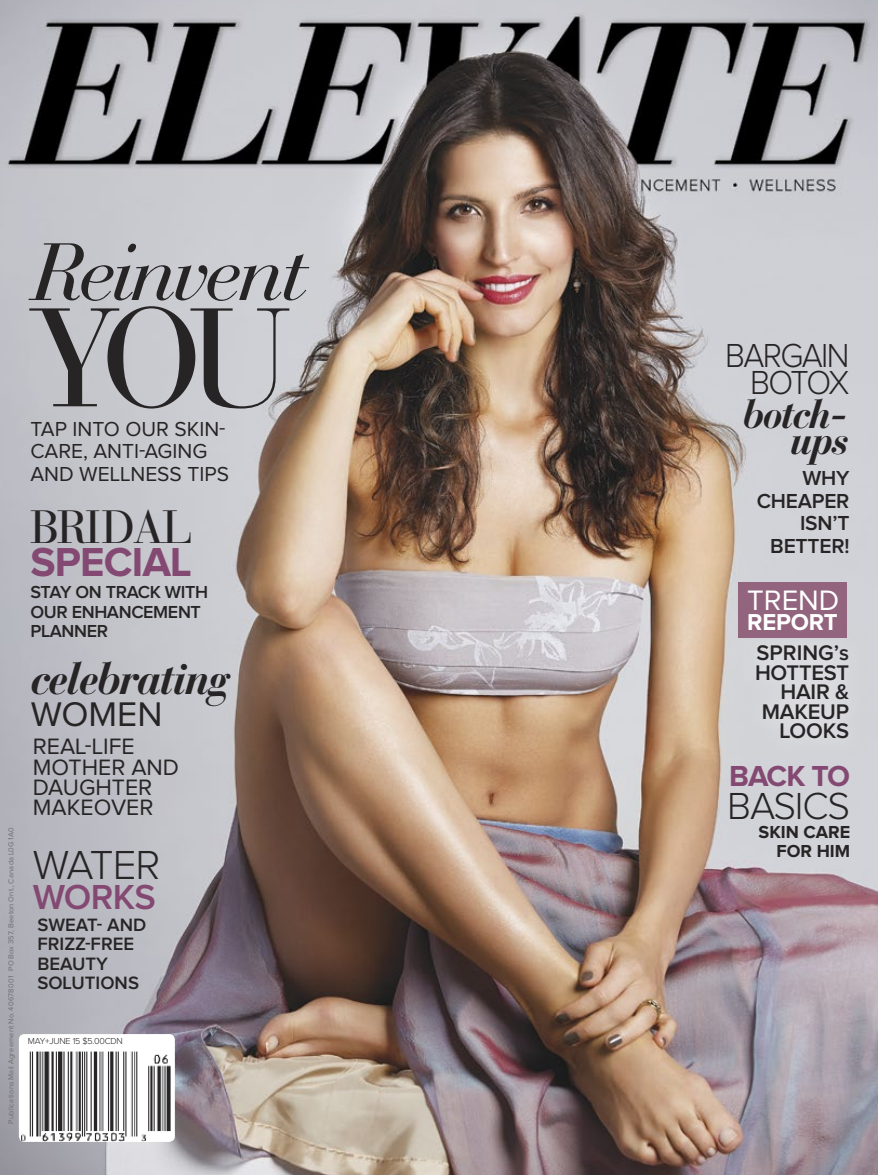
<style>
.page{position:relative;width:878px;height:1175px;background:#fff}
.page>*{position:absolute;margin:0;border:0;box-sizing:border-box;transform-origin:0 0}
.t1{font:139.05px "Bauer Bodoni";color:#272425}
.t2{font:italic 80.55px "Bauer Bodoni";letter-spacing:-.06em;color:#272425;scale:1.06 1}
.t3{font:46.35px "Bauer Bodoni";letter-spacing:-.05em;color:#272425}
.t4{font:italic 700 44.85px "Bauer Bodoni";letter-spacing:-.05em;color:#272425}
.t5{font:700 42px "Proxima Nova";letter-spacing:-.02em;color:#844972}
.t6{font:300 42px "Proxima Nova";letter-spacing:-.045em;color:#272425}
.t7{font:italic 700 40.5px "Bauer Bodoni";letter-spacing:-.05em;color:#272425}
.t8{font:300 39px "Proxima Nova";letter-spacing:-.03em;color:#272425}
.t9{font:600 36px "Proxima Nova";letter-spacing:-.02em;color:#844972}
.t10{font:35.4px "Proxima Nova";color:#272425}
.t11{font:300 34.5px/27px "Proxima Nova";letter-spacing:-.05em;color:#272425;text-align:right;scale:.94 1}
.t12{font:700 30px "Proxima Nova";letter-spacing:-.04em;color:#844972}
.t13{font:29.1px "Proxima Nova";color:#fff}
.t14{font:700 23.85px "Proxima Nova";letter-spacing:-.01em;color:#fff}
.t15{font:23.1px/20.4px "Proxima Nova";color:#272425}
.t16{font:600 21.9px/19.5px "Proxima Nova";letter-spacing:-.01em;color:#272425;text-align:right}
.t17{font:21px/22.5px "Proxima Nova";color:#272425}
.t18{font:600 21px/22.5px "Proxima Nova";letter-spacing:-.01em;color:#272425;text-align:right}
.t19{font:600 18.6px/19.5px "Proxima Nova";color:#272425}
.t20{font:600 18px/19.5px "Proxima Nova";letter-spacing:-.02em;color:#272425}
.t21{font:700 18px/18.8px "Proxima Nova";color:#272425;text-align:right}
.t22{font:300 9px "Proxima Nova";letter-spacing:-.02em;color:#272425}
.t23{font:7.5px "Proxima Nova";letter-spacing:.03em;color:#6d6e70}
</style>
<div class="page">
<img style="left:0;top:0;width:878px;height:1174px">
<div style="left:19px;top:1034px;width:156px;height:107px;background:linear-gradient(to bottom,#fefefe,#fff);border-radius:5px"></div>
<img style="left:20px;top:1034px;width:150px;height:107px">
<div style="left:738px;top:627px;width:128px;height:129px;background:#d6d7db"></div>
<div style="left:738px;top:582px;width:108px;height:55px;background:#92647e"></div>
<p class="t23" style="left:7px;top:1123px;width:298px;rotate:-90deg">Publications Mail Agreement No. 40678001 PO Box 357, Beeton Ont., Canada L0G 1A0</p>
<h2 class="t2" style="left:31px;top:224px;width:262px">Reinvent</h2>
<h1 class="t1" style="left:28px;top:275px;width:263px">YOU</h1>
<h3 class="t17" style="left:30px;top:418px;width:200px">TAP INTO OUR SKIN-<br>CARE, ANTI-AGING<br>AND WELLNESS TIPS</h3>
<h3 class="t3" style="left:30px;top:499px;width:164px">BRIDAL</h3>
<h3 class="t5" style="left:30px;top:537px;width:163px">SPECIAL</h3>
<h3 class="t20" style="left:30px;top:583px;width:179px">STAY ON TRACK WITH<br>OUR ENHANCEMENT<br>PLANNER</h3>
<h3 class="t4" style="left:31px;top:651px;width:201px">celebrating</h3>
<h3 class="t10" style="left:31px;top:694px;width:133px">WOMEN</h3>
<h3 class="t15" style="left:33px;top:737px;width:148px">REAL-LIFE<br>MOTHER AND<br>DAUGHTER<br>MAKEOVER</h3>
<h3 class="t6" style="left:33px;top:840px;width:129px">WATER</h3>
<h3 class="t9" style="left:33px;top:876px;width:124px">WORKS</h3>
<h3 class="t19" style="left:37px;top:915px;width:110px">SWEAT- AND<br>FRIZZ-FREE<br>BEAUTY<br>SOLUTIONS</h3>
<p class="t22" style="left:28px;top:1035px;width:97px">MAY+JUNE 15 $5.00CDN</p>
<h3 class="t11" style="left:725px;top:342px;width:134px">BARGAIN<br>BOTOX</h3>
<h3 class="t7" style="left:742px;top:389px;width:108px">botch-</h3>
<h3 class="t7" style="left:790px;top:414px;width:60px">ups</h3>
<h3 class="t18" style="left:756px;top:467px;width:94px">WHY<br>CHEAPER<br>ISN’T<br>BETTER!</h3>
<h3 class="t13" style="left:747px;top:584px;width:94px">TREND</h3>
<h3 class="t14" style="left:747px;top:608px;width:92px">REPORT</h3>
<h3 class="t16" style="left:755px;top:644px;width:96px">SPRING’s<br>HOTTEST<br>HAIR &amp;<br>MAKEUP<br>LOOKS</h3>
<h3 class="t12" style="left:729px;top:759px;width:123px">BACK TO</h3>
<h3 class="t8" style="left:727px;top:783px;width:124px">BASICS</h3>
<h3 class="t21" style="left:758px;top:823px;width:93px">SKIN CARE<br>FOR HIM</h3>
</div>
